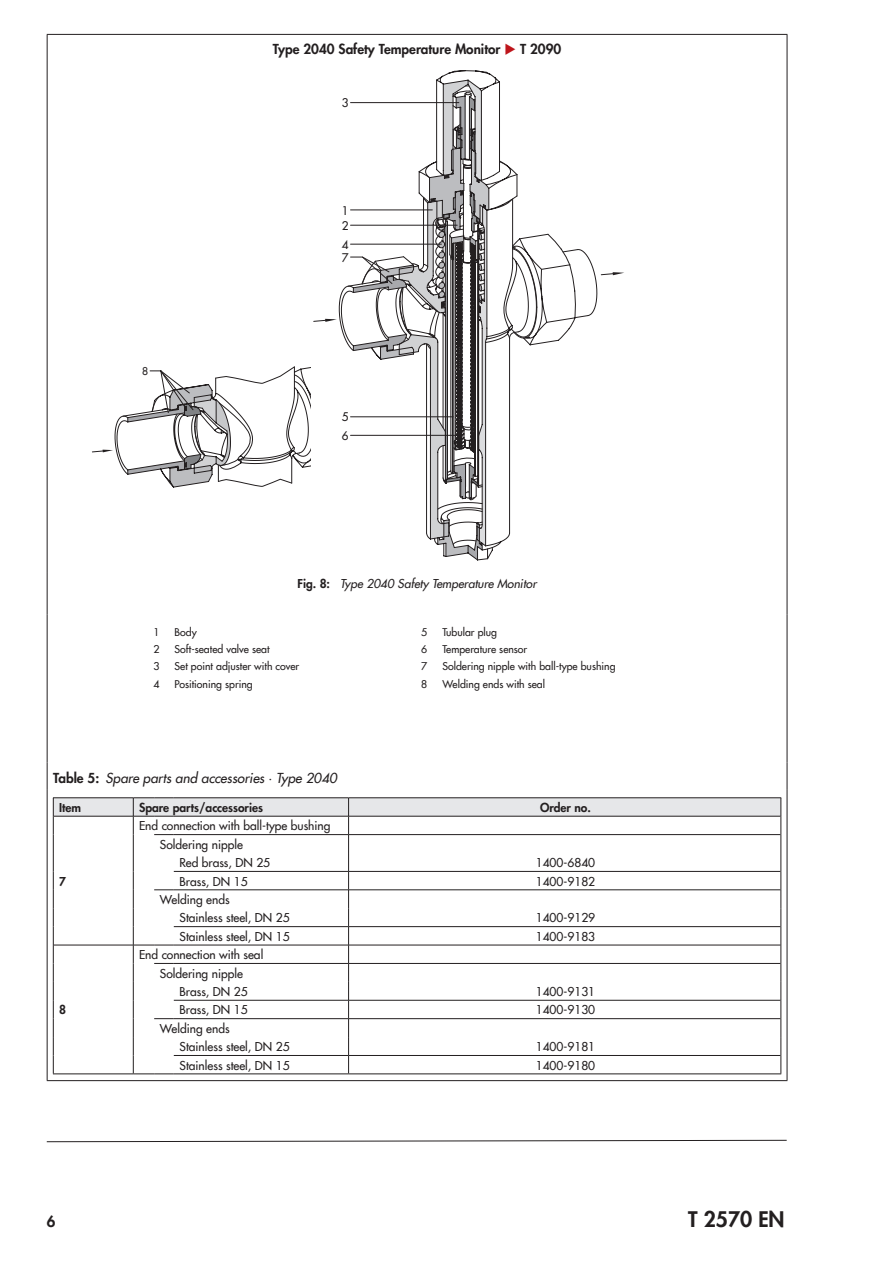
<style>
.page{position:relative;width:893px;height:1263px;background:#fff}
.page>*{position:absolute;margin:0;border:0;box-sizing:border-box;transform-origin:0 0}
.t1{font:800 21px "Futura Com";color:#231f20}
.t2{font:800 15px "Futura Com";color:#231f20}
.t3{font:italic 500 13.5px "Futura Com";color:#231f20}
.t4{font:800 13.5px "Futura Com";color:#231f20}
.t5{font:500 12px/18.5px "Futura Com";color:#231f20}
.t6{font:italic 500 12px "Futura Com";color:#231f20}
.t7{font:800 12px "Futura Com";color:#231f20}
.t8{font:11.7px/15.3px "Futura";color:#231f20}
.t9{font:500 10.5px "Futura Com";color:#231f20}
.t10{font:10.5px "Futura";color:#231f20}
.s1{color:#be151b}
.s2{font-weight:800;font-style:normal}
.s3{font-style:normal}
</style>
<div class="page">
<svg style="left:46px;top:1139px;width:741px;height:3px"></svg>
<hr style="left:47px;top:34px;width:740px;height:1px;background:#231f20">
<svg style="left:47px;top:35px;width:1px;height:25px"></svg>
<svg style="left:787px;top:35px;width:1px;height:25px"></svg>
<hr style="left:47px;top:60px;width:1px;height:512px;background:#231f20">
<hr style="left:787px;top:60px;width:1px;height:512px;background:#231f20">
<hr style="left:47px;top:572px;width:1px;height:43px;background:#231f20">
<hr style="left:787px;top:572px;width:1px;height:43px;background:#231f20">
<hr style="left:47px;top:615px;width:1px;height:147px;background:#231f20">
<hr style="left:787px;top:615px;width:1px;height:147px;background:#231f20">
<svg style="left:47px;top:762px;width:1px;height:27px"></svg>
<svg style="left:787px;top:762px;width:1px;height:27px"></svg>
<hr style="left:47px;top:789px;width:1px;height:291px;background:#231f20">
<hr style="left:787px;top:789px;width:1px;height:291px;background:#231f20">
<hr style="left:47px;top:1080px;width:740px;height:1px;background:#231f20">
<svg style="left:338px;top:286px;width:9px;height:58px"></svg>
<svg style="left:347px;top:233px;width:242px;height:115px"></svg>
<svg style="left:313px;top:319px;width:24px;height:3px"></svg>
<svg style="left:600px;top:272px;width:24px;height:4px"></svg>
<svg style="left:350px;top:70px;width:187px;height:490px"></svg>
<svg style="left:53px;top:797px;width:728px;height:277px"></svg>
<hr style="left:174px;top:945px;width:175px;height:1px;background:#231f20">
<hr style="left:54px;top:816px;width:79px;height:1px;background:#231f20">
<hr style="left:54px;top:945px;width:79px;height:1px;background:#231f20">
<svg style="left:92px;top:366px;width:218px;height:122px"></svg>
<p class="t4" style="left:273px;top:39px;width:290px">Type 2040 Safety Temperature Monitor <span class="s1">◆</span> T 2090</p>
<p class="t8" style="left:342px;top:95px;width:8px">3</p>
<p class="t8" style="left:342px;top:202px;width:8px">1<br>2</p>
<p class="t8" style="left:342px;top:237px;width:8px">4</p>
<p class="t10" style="left:142px;top:364px;width:8px">8</p>
<p class="t8" style="left:342px;top:250px;width:8px">7</p>
<p class="t8" style="left:342px;top:408px;width:8px;line-height:18.5px">5<br>6</p>
<p class="t6" style="left:298px;top:575px;width:241px"><span class="s2">Fig. 8:</span> Type 2040 Safety Temperature Monitor</p>
<p class="t9" style="left:153px;top:624px;width:8px">1</p>
<p class="t9" style="left:175px;top:624px;width:24px">Body</p>
<p class="t9" style="left:421px;top:624px;width:8px">5</p>
<p class="t9" style="left:442px;top:624px;width:56px">Tubular plug</p>
<p class="t9" style="left:153px;top:642px;width:8px">2</p>
<p class="t9" style="left:175px;top:642px;width:96px">Soft-seated valve seat</p>
<p class="t9" style="left:421px;top:642px;width:8px">6</p>
<p class="t9" style="left:442px;top:642px;width:86px">Temperature sensor</p>
<p class="t9" style="left:153px;top:659px;width:8px">3</p>
<p class="t9" style="left:175px;top:659px;width:126px">Set point adjuster with cover</p>
<p class="t9" style="left:421px;top:659px;width:8px">7</p>
<p class="t9" style="left:442px;top:659px;width:175px">Soldering nipple with ball-type bushing</p>
<p class="t9" style="left:153px;top:676px;width:8px">4</p>
<p class="t9" style="left:175px;top:676px;width:80px">Positioning spring</p>
<p class="t9" style="left:421px;top:676px;width:8px">8</p>
<p class="t9" style="left:442px;top:676px;width:104px">Welding ends with seal</p>
<p class="t3" style="left:53px;top:768px;width:285px"><span class="s2">Table 5:</span> Spare parts and accessories <span class="s3">∙</span> Type 2040</p>
<p class="t7" style="left:59px;top:798px;width:23px">Item</p>
<p class="t7" style="left:139px;top:798px;width:125px">Spare parts/accessories</p>
<p class="t7" style="left:540px;top:798px;width:52px">Order no.</p>
<p class="t7" style="left:59px;top:872px;width:8px">7</p>
<p class="t7" style="left:59px;top:1001px;width:8px">8</p>
<p class="t5" style="left:139px;top:816px;width:193px">End connection with ball-type bushing</p>
<p class="t5" style="left:160px;top:834px;width:84px">Soldering nipple</p>
<p class="t5" style="left:180px;top:853px;width:92px">Red brass, DN 25</p>
<p class="t5" style="left:536px;top:853px;width:61px">1400-6840</p>
<p class="t5" style="left:180px;top:871px;width:70px">Brass, DN 15</p>
<p class="t5" style="left:536px;top:871px;width:61px">1400-9182</p>
<p class="t5" style="left:180px;top:890px;width:112px;text-indent:-20px">Welding ends<br>Stainless steel, DN 25</p>
<p class="t5" style="left:536px;top:908px;width:61px">1400-9129</p>
<p class="t5" style="left:180px;top:926px;width:112px">Stainless steel, DN 15</p>
<p class="t5" style="left:536px;top:926px;width:61px">1400-9183</p>
<p class="t5" style="left:139px;top:945px;width:126px;text-align:center">End connection with seal<br>Soldering nipple</p>
<p class="t5" style="left:180px;top:982px;width:70px">Brass, DN 25</p>
<p class="t5" style="left:536px;top:982px;width:61px">1400-9131</p>
<p class="t5" style="left:180px;top:1000px;width:70px">Brass, DN 15</p>
<p class="t5" style="left:536px;top:1000px;width:61px">1400-9130</p>
<p class="t5" style="left:180px;top:1019px;width:112px;text-indent:-20px">Welding ends<br>Stainless steel, DN 25</p>
<p class="t5" style="left:536px;top:1037px;width:61px">1400-9181</p>
<p class="t5" style="left:180px;top:1055px;width:112px">Stainless steel, DN 15</p>
<p class="t5" style="left:536px;top:1055px;width:61px">1400-9180</p>
<p class="t2" style="left:47px;top:1210px;width:10px">6</p>
<h1 class="t1" style="left:688px;top:1203px;width:98px">T 2570 EN</h1>
</div>
